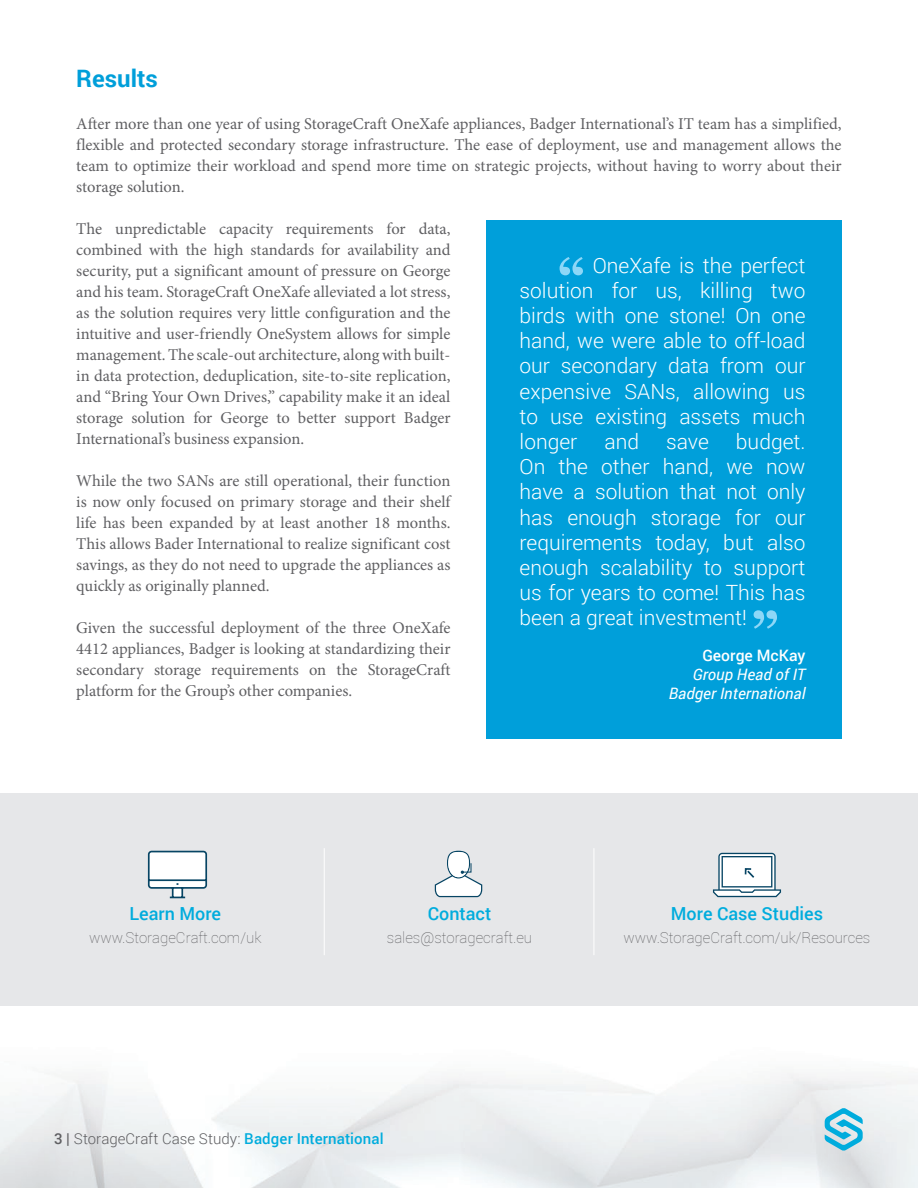
<style>
.page{position:relative;width:918px;height:1188px;background:#fff}
.page>*{position:absolute;margin:0;border:0;box-sizing:border-box;transform-origin:0 0}
.t1{font:700 24px "Roboto";color:#009fda}
.t2{font:300 21px/25.2px "Roboto";color:#fff;text-align:justify}
.t3{font:500 18px "Roboto";color:#00acdd}
.t4{font:16.5px/21px "Minion Pro";letter-spacing:-.005em;color:#5f5f62;text-align:justify}
.t5{font:italic 15.75px/18.9px "Roboto";color:#fff;text-align:right}
.t6{font:500 15.75px "Roboto";color:#fff}
.t7{font:100 15px "Roboto";color:#5f5f62}
.t8{font:300 15px "Roboto";color:#5f5f62}
.s1{font-weight:500}
.s2{font-weight:500;color:#00acdd}
</style>
<div class="page">
<svg style="left:825px;top:1108px;width:38px;height:43px;background:#7dcce3"></svg>
<div style="left:486px;top:220px;width:356px;height:519px;background:#009fda"></div>
<svg style="left:560px;top:257px;width:23px;height:18px"></svg>
<svg style="left:754px;top:610px;width:23px;height:19px"></svg>
<div style="left:0;top:793px;width:918px;height:213px;background:#e6e7e9"></div>
<svg style="left:147px;top:850px;width:61px;height:49px"></svg>
<hr style="left:324px;top:848px;width:1px;height:107px;background:#fff">
<hr style="left:594px;top:848px;width:1px;height:107px;background:#fff">
<svg style="left:435px;top:851px;width:47px;height:46px"></svg>
<svg style="left:713px;top:853px;width:68px;height:44px"></svg>
<h1 class="t1" style="left:76px;top:62px;width:83px">Results</h1>
<p class="t4" style="left:76px;top:114px;width:767px">After more than one year of using StorageCraft OneXafe appliances, Badger International’s IT team has a simplified, flexible and protected secondary storage infrastructure. The ease of deployment, use and management allows the team to optimize their workload and spend more time on strategic projects, without having to worry about their storage solution.</p>
<p class="t4" style="left:76px;top:219px;width:376px">The unpredictable capacity requirements for data, combined with the high standards for availability and security, put a significant amount of pressure on George and his team. StorageCraft OneXafe alleviated a lot stress, as the solution requires very little configuration and the intuitive and user-friendly OneSystem allows for simple management. The scale-out architecture, along with built&shy;in data protection, deduplication, site-to-site replication, and “Bring Your Own Drives,” capability make it an ideal storage solution for George to better support Badger International’s business expansion.</p>
<p class="t4" style="left:76px;top:471px;width:376px">While the two SANs are still operational, their function is now only focused on primary storage and their shelf life has been expanded by at least another 18 months.<br>This allows Bader International to realize significant cost savings, as they do not need to upgrade the appliances as quickly as originally planned.</p>
<p class="t4" style="left:76px;top:618px;width:376px">Given the successful deployment of the three OneXafe 4412 appliances, Badger is looking at standardizing their secondary storage requirements on the StorageCraft platform for the Group’s other companies.</p>
<p class="t2" style="left:520px;top:252px;width:287px;text-indent:73px">OneXafe is the perfect solution for us, killing two birds with one stone! On one hand, we were able to off-load our secondary data from our expensive SANs, allowing us to use existing assets much longer</p>
<p class="t2" style="left:520px;top:428px;width:287px;text-indent:216px">budget.<br>On the other hand, we now have a solution that not only has enough storage for our requirements today, but also enough scalability to support us for years to come! This has been a great investment!</p>
<p class="t6" style="left:702px;top:644px;width:105px">George McKay</p>
<p class="t5" style="left:669px;top:664px;width:138px">Group Head of IT<br>Badger International</p>
<p class="t2" style="left:604px;top:428px;width:36px">and</p>
<p class="t2" style="left:666px;top:428px;width:44px">save</p>
<p class="t3" style="left:129px;top:901px;width:93px">Learn More</p>
<p class="t7" style="left:89px;top:927px;width:174px">www.StorageCraft.com/uk</p>
<p class="t3" style="left:428px;top:901px;width:65px">Contact</p>
<p class="t7" style="left:387px;top:927px;width:147px">sales@storagecraft.eu</p>
<p class="t8" style="left:54px;top:1128px;width:331px"><span class="s1">3 |</span> StorageCraft Case Study: <span class="s2">Badger International</span></p>
<p class="t3" style="left:671px;top:901px;width:154px">More Case Studies</p>
<p class="t7" style="left:624px;top:927px;width:248px">www.StorageCraft.com/uk/Resources</p>
</div>
